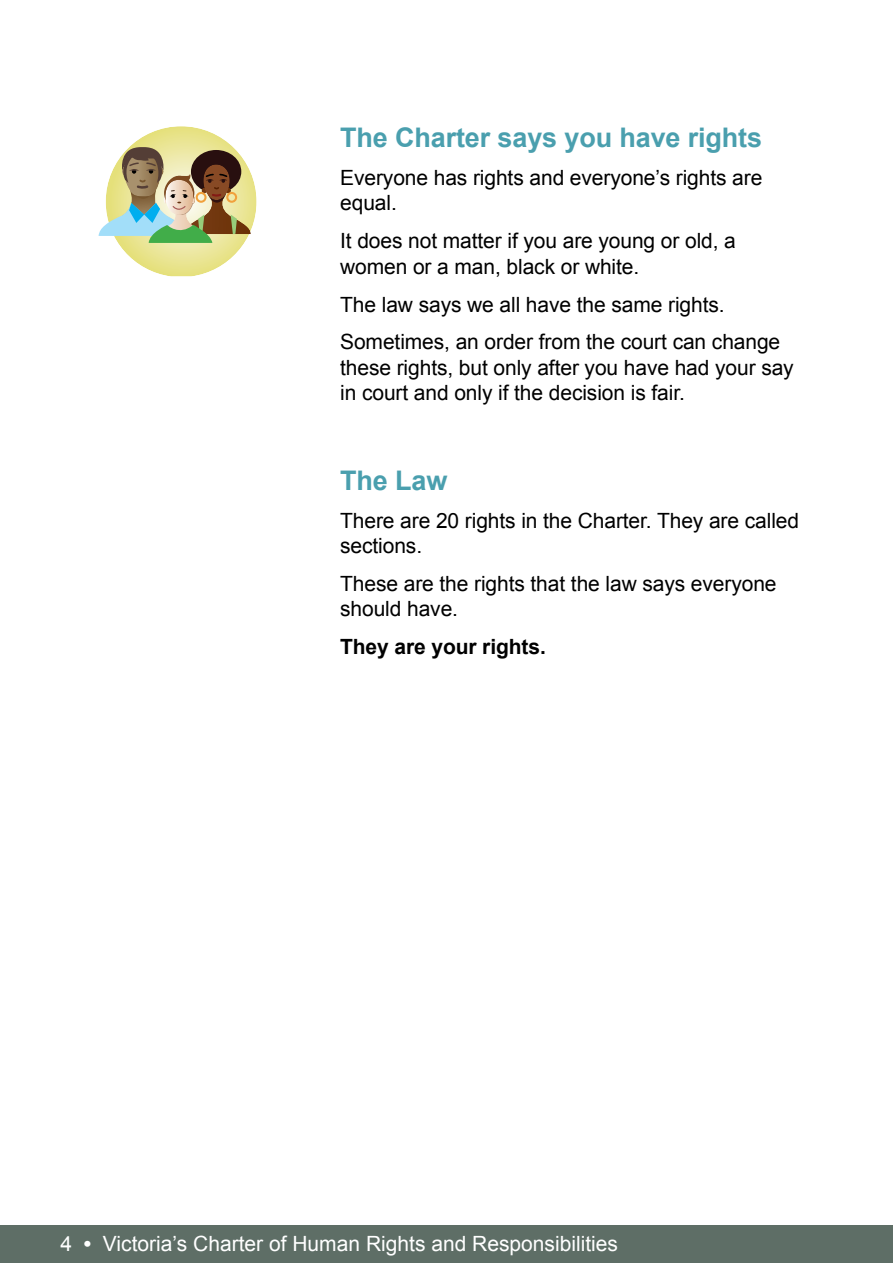
<style>
.page{position:relative;width:893px;height:1263px;background:#fff}
.page>*{position:absolute;margin:0;border:0;box-sizing:border-box;transform-origin:0 0}
.t1{font:700 27px "Arial";letter-spacing:-.005em;color:#4a9fae}
.t2{font:21px/25.2px "Arial";letter-spacing:-.005em;color:#000}
.t3{font:21px "Arial";color:#fff}
.t4{font:700 21px "Arial";letter-spacing:-.005em;color:#000}
.s1{font-weight:700}
</style>
<div class="page">
<div style="left:0;top:1225px;width:893px;height:38px;background:#5e6e66"></div>
<svg style="left:99px;top:126px;width:158px;height:150px"></svg>
<p class="t1" style="left:340px;top:128px;width:423px">The Charter says you have rights</p>
<p class="t2" style="left:340px;top:167px;width:424px">Everyone has rights and everyone’s rights are equal.</p>
<p class="t2" style="left:340px;top:230px;width:397px">It does not matter if you are young or old, a women or a man, black or white.</p>
<p class="t2" style="left:340px;top:287px;width:442px;line-height:38px">The law says we all have the same rights.<br>Sometimes, an order from the court can change</p>
<p class="t2" style="left:340px;top:357px;width:455px">these rights, but only after you have had your say in court and only if the decision is fair.</p>
<p class="t1" style="left:340px;top:470px;width:109px">The Law</p>
<p class="t2" style="left:340px;top:509px;width:460px">There are 20 rights in the Charter. They are called sections.</p>
<p class="t2" style="left:340px;top:573px;width:438px">These are the rights that the law says everyone should have.</p>
<p class="t4" style="left:340px;top:638px;width:207px">They are your rights.</p>
<p class="t3" style="left:61px;top:1235px;width:559px">4 <span class="s1">•</span> Victoria’s Charter of Human Rights and Responsibilities</p>
</div>
